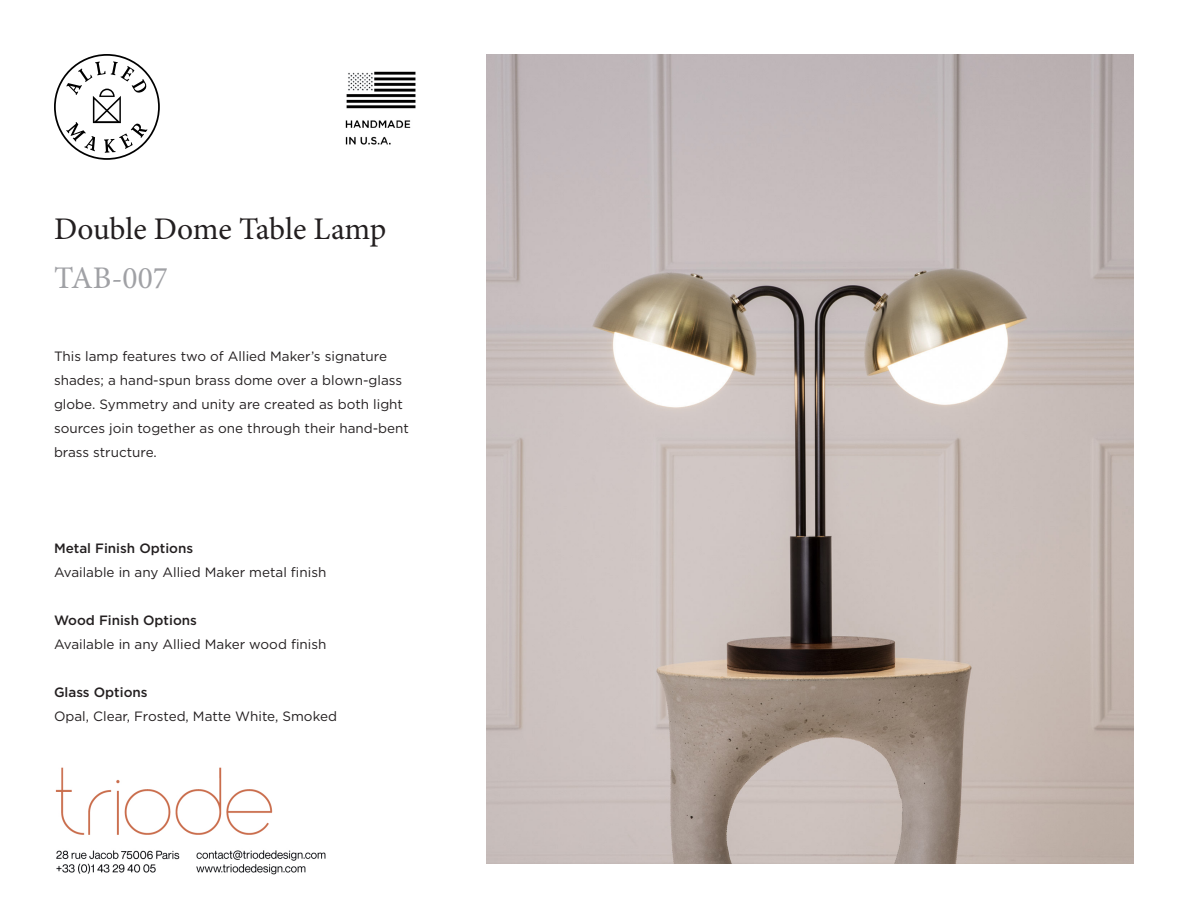
<style>
.page{position:relative;width:1188px;height:918px;background:#fff}
.page>*{position:absolute;margin:0;border:0;box-sizing:border-box;transform-origin:0 0}
.t1{font:31.5px "Minion Pro";letter-spacing:-.005em;color:#231f20}
.t2{font:31.5px "Minion Pro";color:#a0a1a5}
.t3{font:13.5px/24px "Gotham HTF";color:#231f20}
.t4{font:500 13.5px "Gotham HTF";color:#231f20}
</style>
<div class="page">
<img style="left:54px;top:54px;width:106px;height:106px">
<img style="left:66px;top:61px;width:81px;height:34px">
<img style="left:66px;top:122px;width:82px;height:31px">
<img style="left:93px;top:96px;width:28px;height:13px">
<img style="left:93px;top:109px;width:28px;height:14px">
<img style="left:99px;top:89px;width:16px;height:8px">
<img style="left:345px;top:71px;width:71px;height:74px">
<img style="left:486px;top:54px;width:648px;height:810px">
<img style="left:55px;top:767px;width:271px;height:108px">
<p class="t1" style="left:54px;top:208px;width:334px">Double Dome Table Lamp</p>
<p class="t2" style="left:54px;top:257px;width:115px">TAB-007</p>
<p class="t3" style="left:54px;top:344px;width:357px">This lamp features two of Allied Maker’s signature shades; a hand-spun brass dome over a blown-glass globe. Symmetry and unity are created as both light sources join together as one through their hand-bent brass structure.</p>
<p class="t4" style="left:54px;top:541px;width:141px">Metal Finish Options</p>
<p class="t3" style="left:54px;top:560px;width:274px">Available in any Allied Maker metal finish</p>
<p class="t4" style="left:54px;top:613px;width:145px">Wood Finish Options</p>
<p class="t3" style="left:54px;top:632px;width:274px">Available in any Allied Maker wood finish</p>
<p class="t4" style="left:54px;top:685px;width:95px">Glass Options</p>
<p class="t3" style="left:54px;top:704px;width:284px">Opal, Clear, Frosted, Matte White, Smoked</p>
</div>
